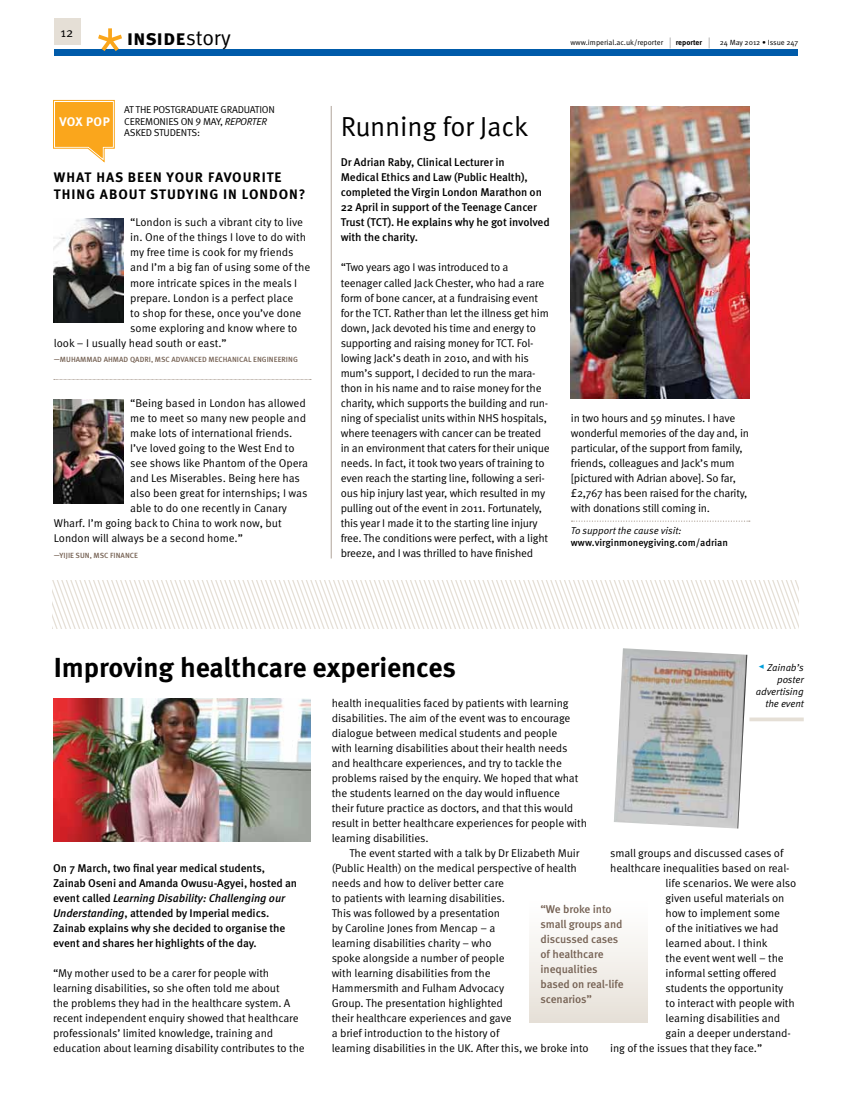
<style>
.page{position:relative;width:851px;height:1117px;background:#fff}
.page>*{position:absolute;margin:0;border:0;box-sizing:border-box;transform-origin:0 0}
.t1{font:700 27.5px "Meta OT";color:#000}
.t2{font:27.5px "Meta OT Norm";letter-spacing:-.01em;color:#000}
.t3{font:700 21.25px "Meta OT";letter-spacing:-.005em;color:#000}
.t4{font:700 13.75px/16.5px "Meta OT";letter-spacing:.11em;color:#000}
.t5{font:13.12px "Meta OT Norm";color:#000}
.t6{font:700 12.5px "Meta OT";color:#fff}
.t7{font:11.25px/15px "Meta OT Norm";letter-spacing:-.015em;color:#000}
.t8{font:500 11.25px/15px "Meta OT";letter-spacing:-.01em;color:#000}
.t9{font:500 11.25px/15px "Meta OT";letter-spacing:-.015em;color:#756153}
.t10{font:10px "Meta OT Norm";letter-spacing:-.02em;color:#000}
.t11{font:10px/11.9px "Meta OT Norm Ita";letter-spacing:-.01em;color:#000;text-align:right}
.t12{font:500 10px "Meta OT";letter-spacing:-.005em;color:#000}
.t13{font:500 7.5px "Meta OT";letter-spacing:.005em;color:#756153}
.t14{font:7.5px "Meta OT Norm";letter-spacing:-.005em;color:#000}
.t15{font:700 7.5px "Meta OT";color:#000}
.s1{font-family:"Meta OT Norm";font-weight:400}
.s2{font-size:11.25px}
.s3{font-family:"Meta OT Norm";font-weight:400;font-size:11.25px}
.s4{font-family:"Meta OT Norm Ita"}
.s5{font-family:"Meta OT";font-weight:700;font-size:12.5px;color:#009fdb}
.s6{font-style:italic}
</style>
<div class="page">
<svg style="left:52px;top:580px;width:746px;height:48px"></svg>
<img style="left:570px;top:106px;width:179px;height:293px">
<img style="left:53px;top:399px;width:70px;height:105px">
<img style="left:53px;top:218px;width:70px;height:105px">
<svg style="left:54px;top:379px;width:257px;height:1px"></svg>
<svg style="left:53px;top:100px;width:62px;height:63px"></svg>
<img style="left:53px;top:698px;width:257px;height:143px">
<svg style="left:571px;top:520px;width:178px;height:1px"></svg>
<div style="left:530px;top:893px;width:117px;height:128px;background:linear-gradient(to bottom,#fff,#e7e2d9)"></div>
<img style="left:614px;top:648px;width:133px;height:180px">
<svg style="left:749px;top:717px;width:54px;height:4px"></svg>
<hr style="left:331px;top:106px;width:1px;height:452px;background:#b0a49a">
<div style="left:54px;top:19px;width:26px;height:26px;background:#e5dfd6"></div>
<div style="left:54px;top:49px;width:743px;height:7px;background:#005baa"></div>
<svg style="left:98px;top:28px;width:24px;height:23px"></svg>
<p class="t5" style="left:61px;top:24px;width:14px">12</p>
<h2 class="t3" style="left:127px;top:24px;width:106px">INSIDE<span class="s1">story</span></h2>
<p class="t14" style="left:570px;top:38px;width:102px">www.imperial.ac.uk/reporter <span class="s2">|</span></p>
<p class="t15" style="left:675px;top:38px;width:35px">REPORTER <span class="s3">|</span></p>
<p class="t14" style="left:719px;top:38px;width:80px">24 May 2012 • Issue 247</p>
<p class="t10" style="left:124px;top:103px;width:41px">At the Postgraduate</p>
<p class="t10" style="left:220px;top:103px;width:13px">Graduatio</p>
<p class="t10" style="left:268px;top:103px;width:8px">n</p>
<p class="t10" style="left:124px;top:115px;width:13px">Ceremo</p>
<p class="t10" style="left:160px;top:115px;width:94px">nies on 9 May, <span class="s4">Reporter</span></p>
<p class="t10" style="left:124px;top:127px;width:7px">asked</p>
<p class="t10" style="left:154px;top:127px;width:7px">stude</p>
<p class="t10" style="left:181px;top:127px;width:21px">nts:</p>
<p class="t4" style="left:54px;top:169px;width:253px">WHAT HAS BEEN YOUR FAVOURITE<br>THING ABOUT STUDYING IN LONDON?</p>
<p class="t7" style="left:130px;top:215px;width:174px">“London is such a vibrant city to live</p>
<p class="t7" style="left:130px;top:230px;width:177px">in. One of the things I love to do with</p>
<p class="t7" style="left:130px;top:245px;width:165px">my free time is cook for my friends</p>
<p class="t7" style="left:130px;top:260px;width:181px">and I’m a big fan of using some of the</p>
<p class="t7" style="left:130px;top:275px;width:168px">more intricate spices in the meals I</p>
<p class="t7" style="left:130px;top:290px;width:164px">prepare. London is a perfect place</p>
<p class="t7" style="left:130px;top:305px;width:173px">to shop for these, once you’ve done</p>
<p class="t7" style="left:130px;top:320px;width:169px">some exploring and know where to</p>
<p class="t7" style="left:54px;top:335px;width:174px">look – I usually head south or east.”</p>
<p class="t13" style="left:54px;top:354px;width:107px">—Muhammad Ahmad Qadri, MSc</p>
<p class="t13" style="left:171px;top:354px;width:43px">Advanced Mec</p>
<p class="t13" style="left:223px;top:354px;width:76px">hanical Engineering</p>
<p class="t7" style="left:130px;top:395px;width:177px">“Being based in London has allowed</p>
<p class="t7" style="left:130px;top:410px;width:177px">me to meet so many new people and</p>
<p class="t7" style="left:130px;top:425px;width:164px">make lots of international friends.</p>
<p class="t7" style="left:130px;top:440px;width:166px">I’ve loved going to the West End to</p>
<p class="t7" style="left:130px;top:455px;width:179px">see shows like Phantom of the Opera</p>
<p class="t7" style="left:130px;top:470px;width:171px">and Les Miserables. Being here has</p>
<p class="t7" style="left:130px;top:485px;width:179px">also been great for internships; I was</p>
<p class="t7" style="left:130px;top:500px;width:158px">able to do one recently in Canary</p>
<p class="t7" style="left:54px;top:515px;width:229px">Wharf. I’m going back to China to work now, but</p>
<p class="t7" style="left:54px;top:530px;width:191px">London will always be a second home.”</p>
<p class="t13" style="left:54px;top:551px;width:46px">—Yijie Sun, MSc</p>
<p class="t13" style="left:110px;top:551px;width:25px">Finance</p>
<p class="t6" style="left:59px;top:113px;width:51px">VOX POP</p>
<h1 class="t2" style="left:340px;top:110px;width:189px">Running for Jack</h1>
<p class="t8" style="left:340px;top:155px;width:210px">Dr Adrian Raby, Clinical Lecturer in<br>Medical Ethics and Law (Public H ealth), completed the Virgin London Marathon on 22 April in support of the Teenage Cancer Trust (TCT). H e explains why he got involved with the charity.</p>
<p class="t7" style="left:340px;top:260px;width:210px">“Two years ago I was introduced to a teenager called Jack Chester, who had a rare form of bone cancer, at a fundraising event for the TCT. Rather than let the illness get him down, Jack devoted his time and energy to supporting and raising money for TCT. Fol&shy;lowing Jack’s death in 2010, and with his mum’s support, I decided to run the mara&shy;thon in his name and to raise money for the charity, which supports the building and run&shy;ning of specialist units within N HS hospitals, where teenagers with cancer can be treated in an environment that caters for their unique needs. In fact, it took two years of training to even reach the starting line, following a seri&shy;ous hip injury last year, which resulted in my pulling out of the event in 2011. Fortunately, this year I made it to the starting line injury free. The conditions were perfect, with a light breeze, and I was thrilled to have finished</p>
<p class="t7" style="left:570px;top:410px;width:180px">in two hours and 59 minutes. I have wonderful memories of the day and, in particular, of the support from family, friends, colleagues and Jack’s mum [pictured with Adrian above]. So far, £2,767 has been raised for the charity, with donations still coming in.</p>
<p class="t11" style="left:570px;top:525px;width:112px">To support the cause visit:</p>
<p class="t12" style="left:570px;top:536px;width:158px">www.virginmoneygiving.com/adrian</p>
<h1 class="t1" style="left:54px;top:649px;width:403px">IMPROVING HEALTHCARE EXPERIENCES</h1>
<p class="t7" style="left:331px;top:695px;width:257px">health inequalities faced by patients with learning disabilities. The aim of the event was to encourage dialogue between medical students and people<br>with learning disabilities about their health needs and healthcare experiences, and try to tackle the problems raised by the enquiry. We hoped that what the students learned on the day would influence<br>their future practice as doctors, and that this would result in better healthcare experiences for people with learning disabilities.</p>
<p class="t7" style="left:331px;top:845px;width:258px;text-indent:18px">The event started with a talk by Dr Elizabeth Muir (Public Health) on the medical perspective of health needs and how to deliver better care<br>to patients with learning disabilities.<br>This was followed by a presentation<br>by Caroline Jones from Mencap – a<br>learning disabilities charity – who<br>spoke alongside a number of people<br>with learning disabilities from the<br>Hammersmith and Fulham Advocacy<br>Group. The presentation highlighted<br>their healthcare experiences and gave<br>a brief introduction to the history of<br>learning disabilities in the UK. After this, we broke into</p>
<p class="t11" style="left:755px;top:661px;width:50px"><span class="s5">◂</span> Zainab’s poster advertising the event</p>
<p class="t7" style="left:610px;top:845px;width:175px">small groups and discussed cases of</p>
<p class="t7" style="left:610px;top:860px;width:181px">healthcare inequalities based on real-</p>
<p class="t7" style="left:665px;top:875px;width:132px">life scenarios. We were also</p>
<p class="t7" style="left:665px;top:890px;width:120px">given useful materials on</p>
<p class="t7" style="left:665px;top:905px;width:116px">how to implement some</p>
<p class="t7" style="left:665px;top:920px;width:114px">of the initiatives we had</p>
<p class="t7" style="left:665px;top:935px;width:103px">learned about. I think</p>
<p class="t7" style="left:665px;top:950px;width:120px">the event went well – the</p>
<p class="t7" style="left:665px;top:965px;width:113px">informal setting offered</p>
<p class="t7" style="left:665px;top:980px;width:119px">students the opportunity</p>
<p class="t7" style="left:665px;top:995px;width:131px">to interact with people with</p>
<p class="t7" style="left:665px;top:1010px;width:116px">learning disabilities and</p>
<p class="t7" style="left:665px;top:1025px;width:127px">gain a deeper understand-</p>
<p class="t7" style="left:610px;top:1040px;width:153px">ing of the issues that they face.”</p>
<p class="t8" style="left:53px;top:860px;width:245px">On 7 March, two final year medical students, Zainab Oseni and Amanda Owusu-Agyei, hosted an event called <span class="s6">Learning Disability: Challenging our Understanding</span>, attended by I mperial medics.<br>Zainab explains why she decided to organise the event and shares her highlights of the day.</p>
<p class="t7" style="left:53px;top:965px;width:253px">“My mother used to be a carer for people with learning disabilities, so she often told me about<br>the problems they had in the healthcare system. A recent independent enquiry showed that healthcare professionals’ limited knowledge, training and education about learning disability contributes to the</p>
<p class="t9" style="left:540px;top:901px;width:85px">“We broke into small groups and discussed cases of healthcare inequalities based on real-life scenarios”</p>
</div>
